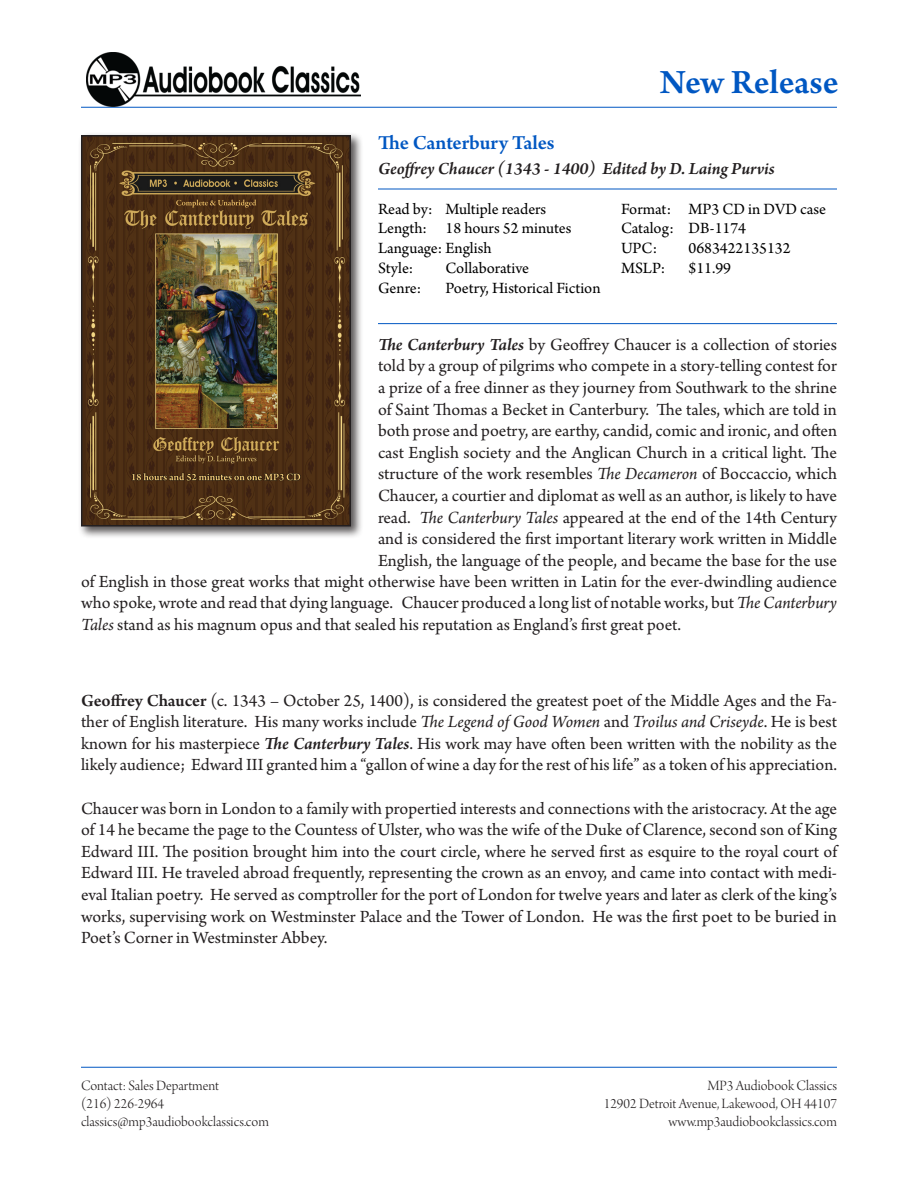
<style>
.page{position:relative;width:918px;height:1188px;background:#fff}
.page>*{position:absolute;margin:0;border:0;box-sizing:border-box;transform-origin:0 0}
.t1{font:600 36px "Arno Pro";letter-spacing:-.005em;color:#0057c2}
.t2{font:600 21px "Arno Pro";letter-spacing:-.005em;color:#0057c2}
.Description{font:18px/21.6px "Arno Pro";color:#231f20;text-align:justify}
.Description-2{font:italic 600 18px "Arno Pro";letter-spacing:-.005em;color:#231f20}
.Data_table{font:16.5px "Arno Pro";color:#000}
.Data_table_2{font:16.5px/19.8px "Arno Pro";color:#000}
.Description-3{font:15px "Arno Pro Light Display";color:#231f20}
.s1{font-weight:600;font-style:italic}
.s2{font-style:italic}
.s3{font-weight:600}
</style>
<div class="page">
<hr style="left:378px;top:189px;width:459px;height:1px;background:#0057c2">
<hr style="left:378px;top:323px;width:459px;height:1px;background:#0057c2">
<hr style="left:81px;top:1067px;width:756px;height:1px;background:#0057c2">
<hr style="left:81px;top:107px;width:756px;height:1px;background:#0057c2">
<div style="left:78px;top:132px;width:286px;height:407px;background:#231f20;opacity:.75"></div>
<img style="left:84px;top:138px;width:264px;height:385px">
<div style="left:81px;top:135px;width:270px;height:391px;border:2px solid #231f20"></div>
<img style="left:87px;top:52px;width:274px;height:54px">
<p class="t2" style="left:378px;top:131px;width:178px">The Canterbury Tales</p>
<p class="t1" style="left:660px;top:62px;width:180px">New Release</p>
<p class="Description-2" style="left:378px;top:158px;width:398px">Geoffrey Chaucer (1343 - 1400) Edited by D. Laing Purvis</p>
<p class="Data_table" style="left:378px;top:199px;width:170px">Read by: Multiple readers</p>
<p class="Data_table" style="left:378px;top:219px;width:195px">Length: 18 hours 52 minutes</p>
<p class="Data_table" style="left:378px;top:239px;width:115px">Language: English</p>
<p class="Data_table" style="left:378px;top:259px;width:37px">Style:</p>
<p class="Data_table" style="left:446px;top:259px;width:85px">Collaborative</p>
<p class="Data_table" style="left:378px;top:279px;width:45px">Genre:</p>
<p class="Data_table" style="left:446px;top:279px;width:157px">Poetry, Historical Fiction</p>
<p class="Data_table_2" style="left:621px;top:200px;width:207px">Format: MP3 CD in DVD case<br>Catalog: DB-1174</p>
<p class="Data_table_2" style="left:621px;top:239px;width:38px">UPC:</p>
<p class="Data_table_2" style="left:689px;top:239px;width:104px">0683422135132</p>
<p class="Data_table_2" style="left:621px;top:259px;width:46px">MSLP:</p>
<p class="Data_table_2" style="left:689px;top:259px;width:44px">$11.99</p>
<p class="Description" style="left:378px;top:334px;width:461px"><span class="s1">The Canterbury Tales</span> by Geoffrey Chaucer is a collection of stories</p>
<p class="Description" style="left:378px;top:356px;width:460px">told by a group of pilgrims who compete in a story-telling contest for</p>
<p class="Description" style="left:378px;top:378px;width:460px">a prize of a free dinner as they journey from Southwark to the shrine</p>
<p class="Description" style="left:378px;top:399px;width:460px">of Saint Thomas a Becket in Canterbury. The tales, which are told in</p>
<p class="Description" style="left:378px;top:421px;width:461px">both prose and poetry, are earthy, candid, comic and ironic, and often</p>
<p class="Description" style="left:378px;top:442px;width:461px">cast English society and the Anglican Church in a critical light. The</p>
<p class="Description" style="left:378px;top:464px;width:461px">structure of the work resembles <span class="s2">The Decameron</span> of Boccaccio, which</p>
<p class="Description" style="left:378px;top:486px;width:460px">Chaucer, a courtier and diplomat as well as an author, is likely to have</p>
<p class="Description" style="left:378px;top:507px;width:460px">read. <span class="s2">The Canterbury Tales</span> appeared at the end of the 14th Century</p>
<p class="Description" style="left:378px;top:529px;width:460px">and is considered the first important literary work written in Middle</p>
<p class="Description" style="left:378px;top:550px;width:461px">English, the language of the people, and became the base for the use</p>
<p class="Description" style="left:81px;top:571px;width:757px">of English in those great works that might otherwise have been written in Latin for the ever-dwindling audience</p>
<p class="Description" style="left:81px;top:593px;width:757px">who spoke, wrote and read that dying language. Chaucer produced a long list of notable works, but <span class="s2">The Canterbury</span></p>
<p class="Description" style="left:81px;top:615px;width:602px"><span class="s2">Tales</span> stand as his magnum opus and that sealed his reputation as England’s first great poet.</p>
<p class="Description" style="left:81px;top:690px;width:758px"><span class="s3">Geoffrey Chaucer</span> (c. 1343 – October 25, 1400), is considered the greatest poet of the Middle Ages and the Fa&shy;ther of English literature. His many works include <span class="s2">The Legend of Good Women</span> and <span class="s2">Troilus and Criseyde</span>. He is best known for his masterpiece <span class="s1">The Canterbury Tales</span>. His work may have often been written with the nobility as the likely audience; Edward III granted him a “gallon of wine a day for the rest of his life” as a token of his appreciation.</p>
<p class="Description" style="left:81px;top:798px;width:758px">Chaucer was born in London to a family with propertied interests and connections with the aristocracy. At the age of 14 he became the page to the Countess of Ulster, who was the wife of the Duke of Clarence, second son of King Edward III. The position brought him into the court circle, where he served first as esquire to the royal court of Edward III. He traveled abroad frequently, representing the crown as an envoy, and came into contact with medi&shy;eval Italian poetry. He served as comptroller for the port of London for twelve years and later as clerk of the king’s works, supervising work on Westminster Palace and the Tower of London. He was the first poet to be buried in Poet’s Corner in Westminster Abbey.</p>
<p class="Description-3" style="left:81px;top:1078px;width:140px">Contact: Sales Department</p>
<p class="Description-3" style="left:81px;top:1096px;width:85px">(216) 226-2964</p>
<p class="Description-3" style="left:81px;top:1114px;width:189px">classics@mp3audiobookclassics.com</p>
<p class="Description-3" style="left:707px;top:1078px;width:131px">MP3 Audiobook Classics</p>
<p class="Description-3" style="left:604px;top:1096px;width:235px">12902 Detroit Avenue, Lakewood, OH 44107</p>
<p class="Description-3" style="left:669px;top:1114px;width:170px">www.mp3audiobookclassics.com</p>
</div>
